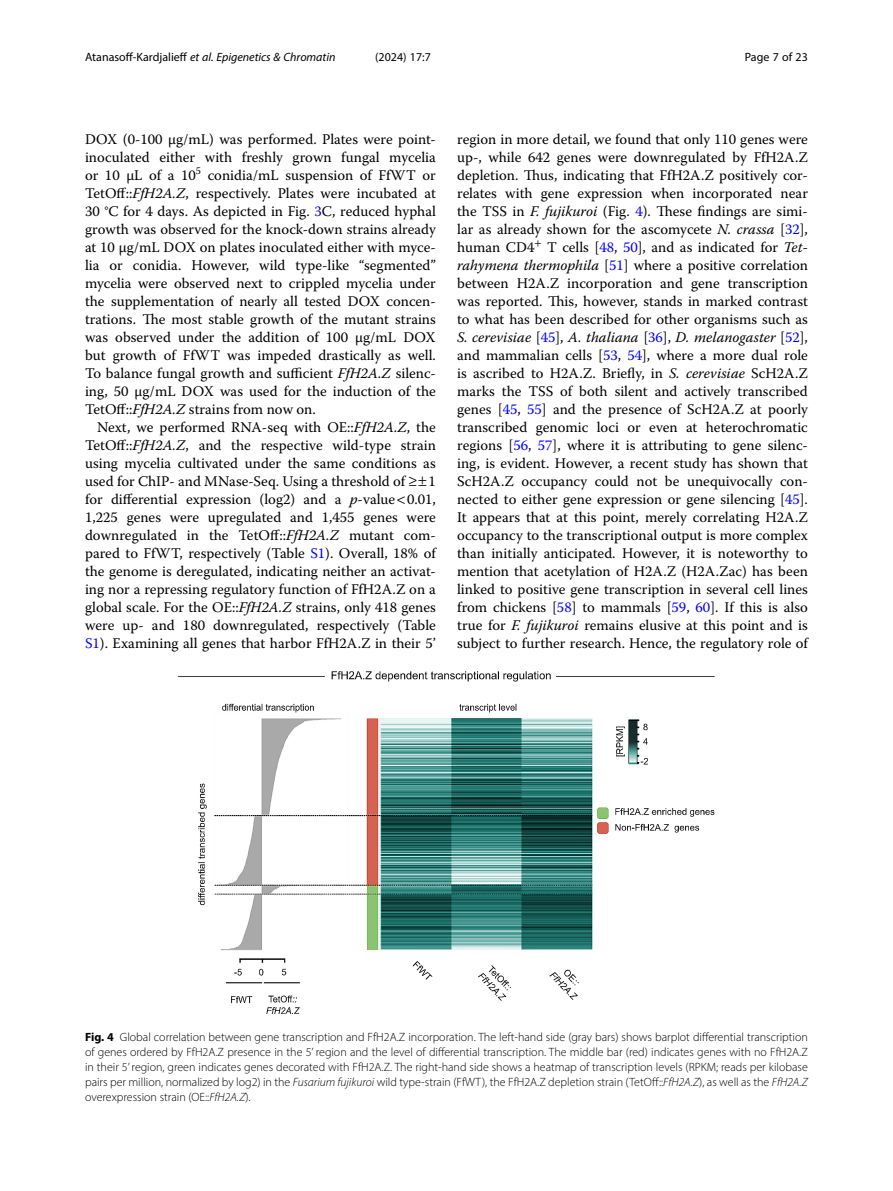
<style>
.page{position:relative;width:893px;height:1191px;background:#fff}
.page>*{position:absolute;margin:0;border:0;box-sizing:border-box;transform-origin:0 0}
.Body_Text_Indent{font:14.7px/18px "Warnock Pro";color:#000;text-align:justify}
.Figure_Caption{font:300 12px/15px "Myriad Pro";color:#000;text-align:justify}
.t1{font:italic 12px "Myriad Pro";color:#000}
.t2{font:12px "Myriad Pro";color:#000}
.s1{font-style:normal}
.s2{font-style:italic}
.s3{color:#00f}
.s4{font-weight:700}
</style>
<div class="page">
<img style="left:178px;top:672px;width:536px;height:342px">
<p class="t1" style="left:85px;top:50px;width:252px"><span class="s1">Atanasoff-Kardjalieff</span> et al. Epigenetics &amp; Chromatin</p>
<p class="t2" style="left:375px;top:50px;width:57px">(2024) 17:7</p>
<p class="t2" style="left:745px;top:50px;width:65px">Page 7 of 23</p>
<p class="Body_Text_Indent" style="left:85px;top:130px;width:352px">DOX (0-100 µg/mL) was performed. Plates were point&shy;inoculated either with freshly grown fungal mycelia or 10 µL of a 10<sup>5</sup> conidia/mL suspension of FfWT or TetOff::<span class="s2">FfH2A.Z</span>, respectively. Plates were incubated at 30 °C for 4 days. As depicted in Fig. <span class="s3">3</span>C, reduced hyphal growth was observed for the knock-down strains already at 10 µg/mL DOX on plates inoculated either with myce&shy;lia or conidia. However, wild type-like “segmented” mycelia were observed next to crippled mycelia under the supplementation of nearly all tested DOX concen&shy;trations. The most stable growth of the mutant strains was observed under the addition of 100 µg/mL DOX but growth of FfWT was impeded drastically as well.<br>To balance fungal growth and sufficient <span class="s2">FfH2A.Z</span> silenc&shy;ing, 50 µg/mL DOX was used for the induction of the TetOff::<span class="s2">FfH2A.Z</span> strains from now on.</p>
<p class="Body_Text_Indent" style="left:85px;top:418px;width:352px;text-indent:12px">Next, we performed RNA-seq with OE::<span class="s2">FfH2A.Z</span>, the TetOff::<span class="s2">FfH2A.Z</span>, and the respective wild-type strain using mycelia cultivated under the same conditions as used for ChIP- and MNase-Seq. Using a threshold of ≥ 1 for differential expression (log2) and a <span class="s2">p</span>-value 0.01, 1,225 genes were upregulated and 1,455 genes were downregulated in the TetOff::<span class="s2">FfH2A.Z</span> mutant com&shy;pared to FfWT, respectively (Table <span class="s3">S1</span>). Overall, 18% of the genome is deregulated, indicating neither an activat&shy;ing nor a repressing regulatory function of FfH2A.Z on a global scale. For the OE::<span class="s2">FfH2A.Z</span> strains, only 418 genes were up- and 180 downregulated, respectively (Table <span class="s3">S1</span>). Examining all genes that harbor FfH2A.Z in their 5’</p>
<p class="Body_Text_Indent" style="left:457px;top:130px;width:352px">region in more detail, we found that only 110 genes were up-, while 642 genes were downregulated by FfH2A.Z depletion. Thus, indicating that FfH2A.Z positively cor&shy;relates with gene expression when incorporated near the TSS in <span class="s2">F. fujikuroi</span> (Fig. <span class="s3">4</span>). These findings are simi&shy;lar as already shown for the ascomycete <span class="s2">N. crassa</span> [<span class="s3">32</span>], human CD4<sup>+</sup> T cells [<span class="s3">48</span>, <span class="s3">50</span>], and as indicated for <span class="s2">Tet&shy;rahymena thermophila</span> [<span class="s3">51</span>] where a positive correlation between H2A.Z incorporation and gene transcription was reported. This, however, stands in marked contrast to what has been described for other organisms such as <span class="s2">S. cerevisiae</span> [<span class="s3">45</span>], <span class="s2">A. thaliana</span> [<span class="s3">36</span>], <span class="s2">D. melanogaster</span> [<span class="s3">52</span>], and mammalian cells [<span class="s3">53</span>, <span class="s3">54</span>], where a more dual role is ascribed to H2A.Z. Briefly, in <span class="s2">S. cerevisiae</span> ScH2A.Z marks the TSS of both silent and actively transcribed genes [<span class="s3">45</span>, <span class="s3">55</span>] and the presence of ScH2A.Z at poorly transcribed genomic loci or even at heterochromatic regions [<span class="s3">56</span>, <span class="s3">57</span>], where it is attributing to gene silenc&shy;ing, is evident. However, a recent study has shown that ScH2A.Z occupancy could not be unequivocally con&shy;nected to either gene expression or gene silencing [<span class="s3">45</span>].<br>It appears that at this point, merely correlating H2A.Z occupancy to the transcriptional output is more complex than initially anticipated. However, it is noteworthy to mention that acetylation of H2A.Z (H2A.Zac) has been linked to positive gene transcription in several cell lines from chickens [<span class="s3">58</span>] to mammals [<span class="s3">59</span>, <span class="s3">60</span>]. If this is also true for <span class="s2">F. fujikuroi</span> remains elusive at this point and is subject to further research. Hence, the regulatory role of</p>
<p class="Figure_Caption" style="left:85px;top:1029px;width:724px"><span class="s4">Fig. 4</span> Global correlation between gene transcription and FfH2A.Z incorporation. The left-hand side (gray bars) shows barplot differential transcription of genes ordered by FfH2A.Z presence in the 5’ region and the level of differential transcription. The middle bar (red) indicates genes with no FfH2A.Z in their 5’ region, green indicates genes decorated with FfH2A.Z. The right-hand side shows a heatmap of transcription levels (RPKM; reads per kilobase pairs per million, normalized by log2) in the <span class="s2">Fusarium fujikuroi</span> wild type-strain (FfWT), the FfH2A.Z depletion strain (TetOff::<span class="s2">FfH2A.Z</span>), as well as the <span class="s2">FfH2A.Z </span>overexpression strain (OE::<span class="s2">FfH2A.Z</span>).</p>
</div>
